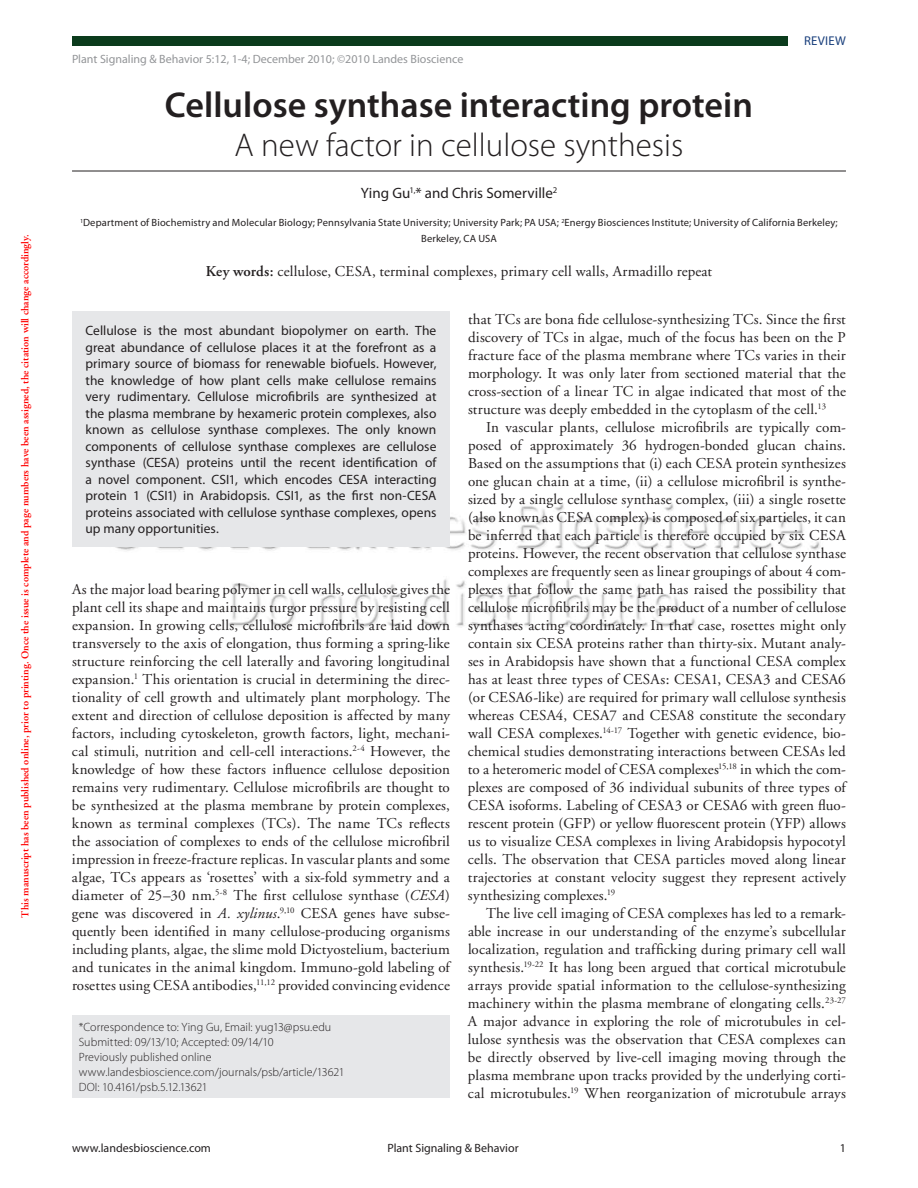
<style>
.page{position:relative;width:918px;height:1188px;background:#fff}
.page>*{position:absolute;margin:0;border:0;box-sizing:border-box;transform-origin:0 0}
.t1{font:600 36px "Myriad Pro";color:#231f20}
.t2{font:300 33px "Myriad Pro";color:#231f20}
.t3{font:15px/18px "Adobe Garamond";letter-spacing:.01em;color:#231f20;text-align:justify}
.t4{font:15px "Myriad Pro";color:#231f20}
.t5{font:13.5px/16.5px "Myriad Pro";letter-spacing:.005em;color:#231f20;text-align:justify}
.t6{font:12.75px "Myriad Pro";color:#193f7c}
.t7{font:300 12px/15px "Myriad Pro";letter-spacing:.005em;color:#231f20}
.t8{font:12px "Myriad Pro";color:#939598}
.t9{font:12px "Myriad Pro";color:#231f20}
.t10{font:10.5px/15px "Myriad Pro";letter-spacing:.015em;color:#231f20;text-align:center}
.t11{font:600 10.5px "Adobe Garamond";color:#f00}
.s1{font-weight:600}
.s2{font-style:italic}
</style>
<div class="page">
<img style="left:72px;top:36px;width:774px;height:980px">
<div style="left:72px;top:36px;width:715px;height:10px;background:#0b3b1c"></div>
<div style="left:72px;top:1016px;width:378px;height:82px;background:#e6e7e9"></div>
<div style="left:72px;top:312px;width:378px;height:235px;background:#e6e7e9"></div>
<hr style="left:72px;top:171px;width:774px;height:1px;background:#231f20">
<p class="t11" style="left:19px;top:918px;width:685px;rotate:-90deg">This manuscript has been published online, prior to printing. Once the issue is complete and page numbers have been assigned, the citation will change accordingly.</p>
<p class="t8" style="left:72px;top:52px;width:393px">Plant Signaling &amp; Behavior 5:12, 1-4; December 2010; ©2010 Landes Bioscience</p>
<p class="t6" style="left:804px;top:32px;width:8px">REVIEW</p>
<h1 class="t1" style="left:165px;top:82px;width:590px">Cellulose synthase interacting protein</h1>
<h2 class="t2" style="left:235px;top:125px;width:450px">A new factor in cellulose synthesis</h2>
<p class="t4" style="left:361px;top:184px;width:198px">Ying Gu<sup>1,</sup>* and Chris Somerville<sup>2</sup></p>
<p class="t10" style="left:80px;top:215px;width:759px"><sup>1</sup>Department of Biochemistry and Molecular Biology; Pennsylvania State University; University Park; PA USA; <sup>2</sup>Energy Biosciences Institute; University of California Berkeley;<br>Berkeley, CA USA</p>
<p class="t3" style="left:206px;top:262px;width:508px"><span class="s1">Key words:</span> cellulose, CESA, terminal complexes, primary cell walls, Armadillo repeat</p>
<p class="t5" style="left:86px;top:322px;width:353px">Cellulose is the most abundant biopolymer on earth. The great abundance of cellulose places it at the forefront as a primary source of biomass for renewable biofuels. However, the knowledge of how plant cells make cellulose remains very rudimentary. Cellulose microfibrils are synthesized at the plasma membrane by hexameric protein complexes, also known as cellulose synthase complexes. The only known components of cellulose synthase complexes are cellulose synthase (CESA) proteins until the recent identification of a novel component. CSI1, which encodes CESA interacting protein 1 (CSI1) in Arabidopsis. CSI1, as the first non-CESA proteins associated with cellulose synthase complexes, opens up many opportunities.</p>
<p class="t3" style="left:72px;top:581px;width:380px">As the major load bearing polymer in cell walls, cellulose gives the plant cell its shape and maintains turgor pressure by resisting cell expansion. In growing cells, cellulose microfibrils are laid down transversely to the axis of elongation, thus forming a spring-like structure reinforcing the cell laterally and favoring longitudinal expansion.<sup>1</sup> This orientation is crucial in determining the direc&shy;tionality of cell growth and ultimately plant morphology. The extent and direction of cellulose deposition is affected by many factors, including cytoskeleton, growth factors, light, mechani&shy;cal stimuli, nutrition and cell-cell interactions.<sup>2-4</sup> However, the knowledge of how these factors influence cellulose deposition remains very rudimentary. Cellulose microfibrils are thought to be synthesized at the plasma membrane by protein complexes, known as terminal complexes (TCs). The name TCs reflects the association of complexes to ends of the cellulose microfibril impression in freeze-fracture replicas. In vascular plants and some algae, TCs appears as ‘rosettes’ with a six-fold symmetry and a diameter of 25–30 nm.<sup>5-8</sup> The first cellulose synthase (<span class="s2">CESA</span>) gene was discovered in <span class="s2">A. xylinus</span>.<sup>9,10</sup> CESA genes have subse&shy;quently been identified in many cellulose-producing organisms including plants, algae, the slime mold Dictyostelium, bacterium and tunicates in the animal kingdom. Immuno-gold labeling of rosettes using CESA antibodies,<sup>11,12</sup> provided convincing evidence</p>
<p class="t7" style="left:79px;top:1020px;width:267px">*Correspondence to: Ying Gu, Email: yug13@psu.edu Submitted: 09/13/10; Accepted: 09/14/10<br>Previously published online www.landesbioscience.com/journals/psb/article/13621<br>DOI: 10.4161/psb.5.12.13621</p>
<p class="t3" style="left:468px;top:311px;width:379px">that TCs are bona fide cellulose-synthesizing TCs. Since the first discovery of TCs in algae, much of the focus has been on the P fracture face of the plasma membrane where TCs varies in their morphology. It was only later from sectioned material that the cross-section of a linear TC in algae indicated that most of the structure was deeply embedded in the cytoplasm of the cell.<sup>13</sup></p>
<p class="t3" style="left:468px;top:419px;width:379px;text-indent:18px">In vascular plants, cellulose microfibrils are typically com&shy;posed of approximately 36 hydrogen-bonded glucan chains.<br>Based on the assumptions that (i) each CESA protein synthesizes one glucan chain at a time, (ii) a cellulose microfibril is synthe&shy;sized by a single cellulose synthase complex, (iii) a single rosette (also known as CESA complex) is composed of six particles, it can be inferred that each particle is therefore occupied by six CESA proteins. However, the recent observation that cellulose synthase complexes are frequently seen as linear groupings of about 4 com&shy;plexes that follow the same path has raised the possibility that cellulose microfibrils may be the product of a number of cellulose synthases acting coordinately. In that case, rosettes might only contain six CESA proteins rather than thirty-six. Mutant analy&shy;ses in Arabidopsis have shown that a functional CESA complex has at least three types of CESAs: CESA1, CESA3 and CESA6 (or CESA6-like) are required for primary wall cellulose synthesis whereas CESA4, CESA7 and CESA8 constitute the secondary wall CESA complexes.<sup>14-17</sup> Together with genetic evidence, bio&shy;chemical studies demonstrating interactions between CESAs led to a heteromeric model of CESA complexes<sup>15,18</sup> in which the com&shy;plexes are composed of 36 individual subunits of three types of CESA isoforms. Labeling of CESA3 or CESA6 with green fluo&shy;rescent protein (GFP) or yellow fluorescent protein (YFP) allows us to visualize CESA complexes in living Arabidopsis hypocotyl cells. The observation that CESA particles moved along linear trajectories at constant velocity suggest they represent actively synthesizing complexes.<sup>19</sup></p>
<p class="t3" style="left:468px;top:905px;width:379px;text-indent:18px">The live cell imaging of CESA complexes has led to a remark&shy;able increase in our understanding of the enzyme’s subcellular localization, regulation and trafficking during primary cell wall synthesis.<sup>19-22</sup> It has long been argued that cortical microtubule arrays provide spatial information to the cellulose-synthesizing machinery within the plasma membrane of elongating cells.<sup>23-27<br></sup>A major advance in exploring the role of microtubules in cel&shy;lulose synthesis was the observation that CESA complexes can be directly observed by live-cell imaging moving through the plasma membrane upon tracks provided by the underlying corti&shy;cal microtubules.<sup>19</sup> When reorganization of microtubule arrays</p>
<p class="t9" style="left:72px;top:1141px;width:140px">www.landesbioscience.com</p>
<p class="t9" style="left:387px;top:1141px;width:133px">Plant Signaling &amp; Behavior</p>
<p class="t9" style="left:840px;top:1141px;width:8px">1</p>
</div>
